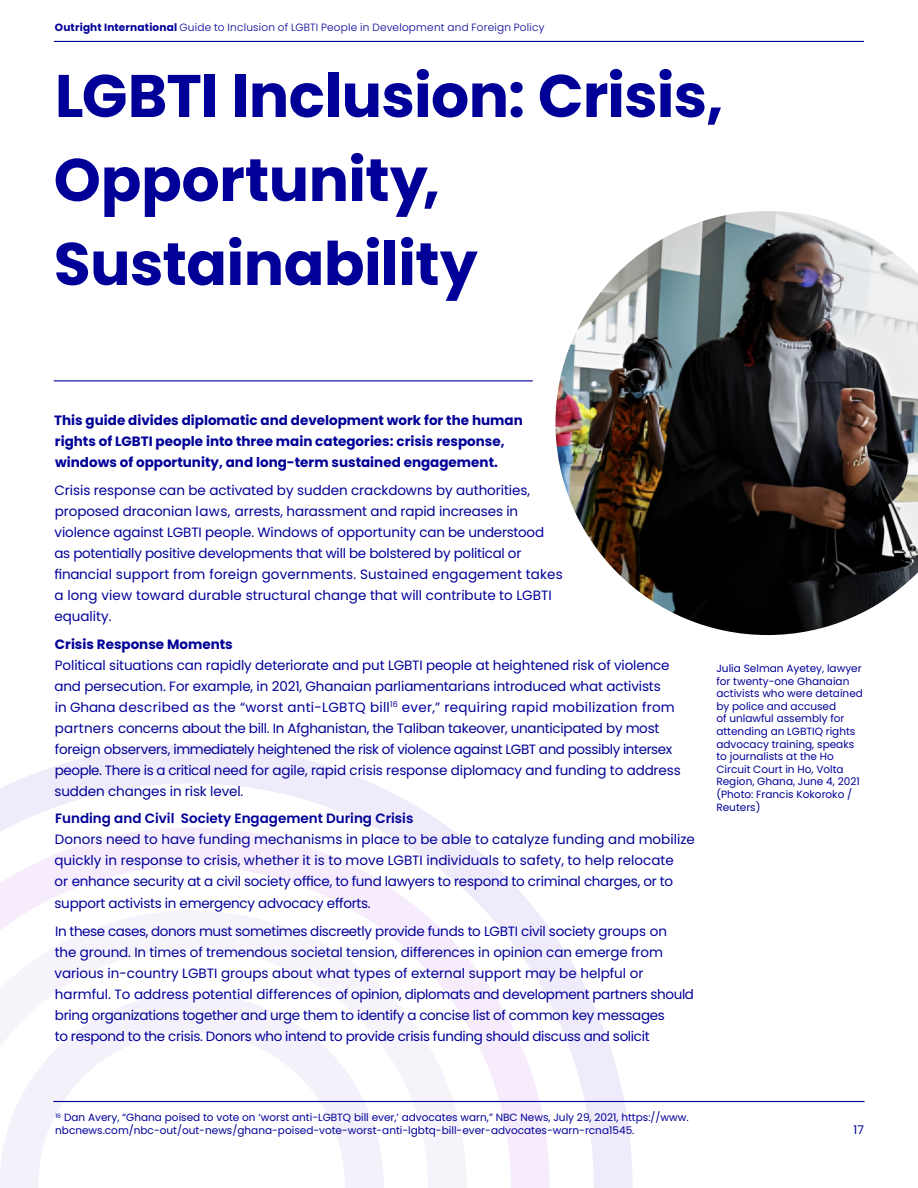
<style>
.page{position:relative;width:918px;height:1188px;background:#fff}
.page>*{position:absolute;margin:0;border:0;box-sizing:border-box;transform-origin:0 0}
.Heading_1{font:700 60px/84px "Poppins";letter-spacing:-.01em;color:#009}
.Contents{font:13.5px/21px "Poppins";letter-spacing:-.01em;color:#009}
.Contents-2{font:700 13.5px/21px "Poppins";color:#009}
.Body_text_1{font:12px "Poppins";color:#009}
.Contents-3{font:10.5px/12.6px "Poppins";color:#009}
.t1{font:300 10.5px "Poppins";letter-spacing:.02em;color:#009}
.s1{font-weight:700}
.s2{font-weight:600}
</style>
<div class="page">
<hr style="left:54px;top:41px;width:810px;height:1px;background:#009">
<svg style="left:0;top:745px;width:633px;height:443px"></svg>
<svg style="left:0;top:828px;width:550px;height:360px"></svg>
<svg style="left:0;top:910px;width:467px;height:278px"></svg>
<svg style="left:0;top:993px;width:384px;height:195px"></svg>
<hr style="left:54px;top:380px;width:479px;height:1px;background:#009">
<img style="left:555px;top:211px;width:363px;height:424px">
<hr style="left:53px;top:1101px;width:812px;height:1px;background:#009">
<p class="t1" style="left:55px;top:22px;width:491px"><span class="s1">Outright International</span> Guide to Inclusion of LGBTI People in Development and Foreign Policy</p>
<p class="Heading_1" style="left:54px;top:54px;width:671px">LGBTI Inclusion: Crisis,<br>Opportunity,<br>Sustainability</p>
<p class="Contents-2" style="left:54px;top:410px;width:470px">This guide divides diplomatic and development work for the human rights of LGBTI people into three main categories: crisis response, windows of opportunity, and long-term sustained engagement.</p>
<p class="Contents" style="left:54px;top:480px;width:510px">Crisis response can be activated by sudden crackdowns by authorities, proposed draconian laws, arrests, harassment and rapid increases in violence against LGBTI people. Windows of opportunity can be understood as potentially positive developments that will be bolstered by political or financial support from foreign governments. Sustained engagement takes a long view toward durable structural change that will contribute to LGBTI equality.</p>
<p class="Contents" style="left:54px;top:633px;width:628px"><span class="s1">Crisis Response Moments<br></span>Political situations can rapidly deteriorate and put LGBTI people at heightened risk of violence and persecution. For example, in 2021, Ghanaian parliamentarians introduced what activists<br>in Ghana described as the “worst anti-LGBTQ bill<sup>16</sup> ever,” requiring rapid mobilization from partners concerns about the bill. In Afghanistan, the Taliban takeover, unanticipated by most foreign observers, immediately heightened the risk of violence against LGBT and possibly intersex people. There is a critical need for agile, rapid crisis response diplomacy and funding to address sudden changes in risk level.</p>
<p class="Contents" style="left:54px;top:808px;width:642px"><span class="s2">Funding and Civil Society Engagement During Crisis<br></span>Donors need to have funding mechanisms in place to be able to catalyze funding and mobilize quickly in response to crisis, whether it is to move LGBTI individuals to safety, to help relocate<br>or enhance security at a civil society office, to fund lawyers to respond to criminal charges, or to support activists in emergency advocacy efforts.</p>
<p class="Contents" style="left:55px;top:921px;width:641px">In these cases, donors must sometimes discreetly provide funds to LGBTI civil society groups on<br>the ground. In times of tremendous societal tension, differences in opinion can emerge from various in-country LGBTI groups about what types of external support may be helpful or harmful. To address potential differences of opinion, diplomats and development partners should bring organizations together and urge them to identify a concise list of common key messages<br>to respond to the crisis. Donors who intend to provide crisis funding should discuss and solicit</p>
<p class="Contents-3" style="left:716px;top:662px;width:148px">Julia Selman Ayetey, lawyer for twenty-one Ghanaian activists who were detained by police and accused<br>of unlawful assembly for attending an LGBTIQ rights advocacy training, speaks to journalists at the Ho<br>Circuit Court in Ho, Volta<br>Region, Ghana, June 4, 2021 (Photo: Francis Kokoroko /<br>Reuters)</p>
<p class="Contents-3" style="left:55px;top:1111px;width:635px"><sup>16</sup> Dan Avery, “Ghana poised to vote on ‘worst anti-LGBTQ bill ever,’ advocates warn,” NBC News, July 29, 2021, https://www. nbcnews.com/nbc-out/out-news/ghana-poised-vote-worst-anti-lgbtq-bill-ever-advocates-warn-rcna1545.</p>
<p class="Body_text_1" style="left:854px;top:1123px;width:12px">17</p>
</div>
